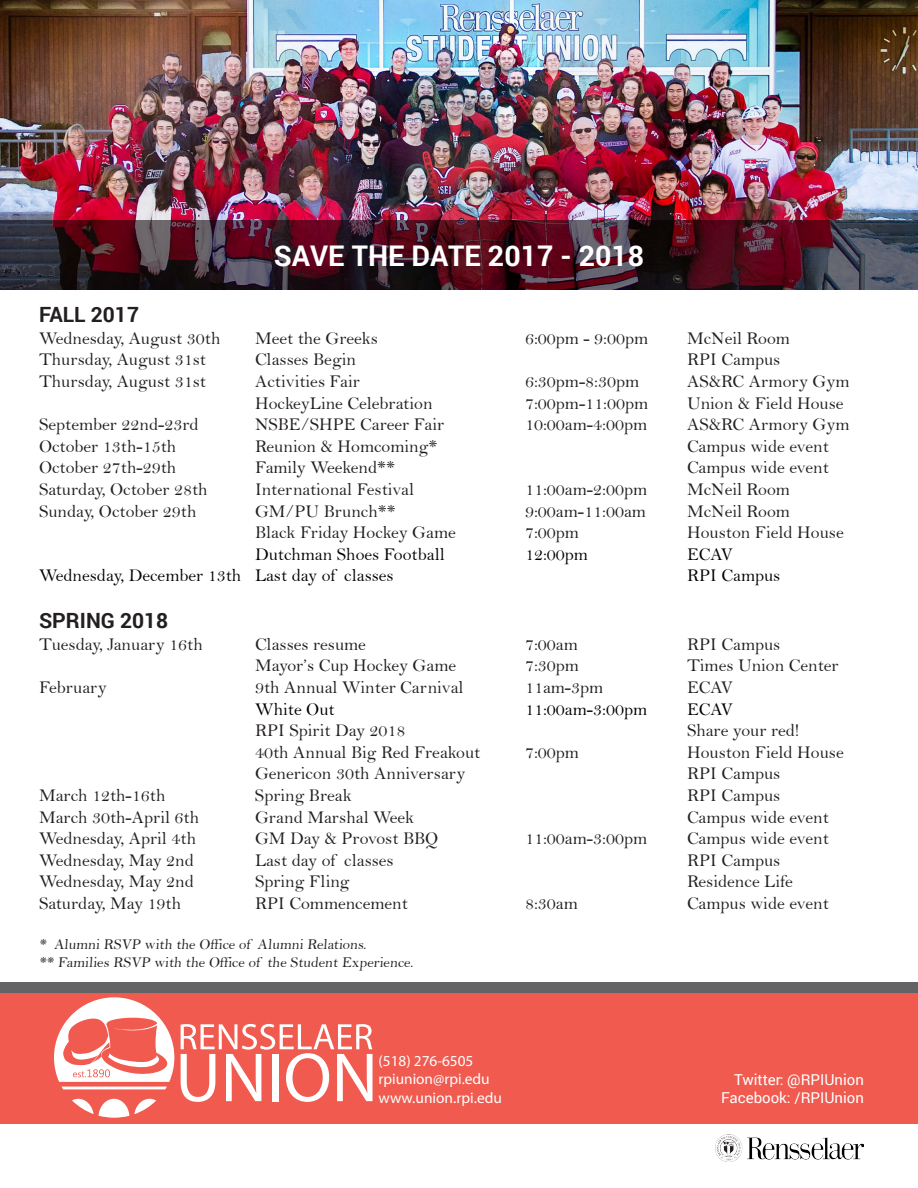
<style>
.page{position:relative;width:918px;height:1188px;background:#fff}
.page>*{position:absolute;margin:0;border:0;box-sizing:border-box;transform-origin:0 0}
.t1{font:700 28.5px "Roboto";color:#fff}
.t2{font:700 21px "Roboto";color:#231f20}
.t3{font:18px "Bell";color:#231f20}
.t4{font:18px "Bell";color:#040503}
.t5{font:18px "Bell";color:#000}
.t6{font:15.45px "Myriad Pro";color:#fff}
.t7{font:15.3px "Myriad Pro";color:#fff}
.t8{font:15px "Bell";color:#231f20}
.t9{font:15px "Roboto";color:#fff}
.s1{font-size:15.45px}
</style>
<div class="page">
<img style="left:0;top:0;width:918px;height:290px">
<div style="left:0;top:983px;width:918px;height:14px;background:#636366"></div>
<svg style="left:0;top:220px;width:918px;height:69px;background:#431e2b"></svg>
<div style="left:0;top:993px;width:918px;height:130px;background:#f05a4f"></div>
<svg style="left:181px;top:1024px;width:192px;height:78px"></svg>
<svg style="left:72px;top:1099px;width:84px;height:19px"></svg>
<svg style="left:54px;top:997px;width:120px;height:92px"></svg>
<img style="left:716px;top:1134px;width:148px;height:27px">
<p class="t1" style="left:274px;top:236px;width:372px">SAVE THE DATE 2017 - 2018</p>
<p class="t2" style="left:39px;top:300px;width:102px">FALL 2017</p>
<p class="t3" style="left:39px;top:327px;width:183px">Wednesday, August 30th</p>
<p class="t3" style="left:255px;top:327px;width:125px">Meet the Greeks</p>
<p class="t3" style="left:525px;top:327px;width:125px">6:00pm - 9:00pm</p>
<p class="t3" style="left:687px;top:327px;width:104px">McNeil Room</p>
<p class="t3" style="left:39px;top:349px;width:169px">Thursday, August 31st</p>
<p class="t3" style="left:255px;top:349px;width:103px">Classes Begin</p>
<p class="t3" style="left:687px;top:349px;width:95px">RPI Campus</p>
<p class="t3" style="left:39px;top:371px;width:169px">Thursday, August 31st</p>
<p class="t3" style="left:255px;top:371px;width:107px">Activities Fair</p>
<p class="t3" style="left:525px;top:371px;width:116px">6:30pm-8:30pm</p>
<p class="t3" style="left:687px;top:371px;width:164px">AS&amp;RC Armory Gym</p>
<p class="t3" style="left:255px;top:392px;width:179px">HockeyLine Celebration</p>
<p class="t3" style="left:525px;top:392px;width:125px">7:00pm-11:00pm</p>
<p class="t3" style="left:687px;top:392px;width:158px">Union &amp; Field House</p>
<p class="t3" style="left:39px;top:414px;width:161px">September 22nd-23rd</p>
<p class="t3" style="left:255px;top:414px;width:191px">NSBE/SHPE Career Fair</p>
<p class="t3" style="left:525px;top:414px;width:124px">10:00am-4:00pm</p>
<p class="t3" style="left:687px;top:414px;width:164px">AS&amp;RC Armory Gym</p>
<p class="t3" style="left:39px;top:435px;width:139px">October 13th-15th</p>
<p class="t3" style="left:255px;top:435px;width:184px">Reunion &amp; Homcoming*</p>
<p class="t3" style="left:687px;top:435px;width:143px">Campus wide event</p>
<p class="t3" style="left:39px;top:457px;width:139px">October 27th-29th</p>
<p class="t3" style="left:255px;top:457px;width:142px">Family Weekend**</p>
<p class="t3" style="left:687px;top:457px;width:143px">Campus wide event</p>
<p class="t3" style="left:39px;top:479px;width:170px">Saturday, October 28th</p>
<p class="t3" style="left:255px;top:479px;width:161px">International Festival</p>
<p class="t3" style="left:525px;top:479px;width:124px">11:00am-2:00pm</p>
<p class="t3" style="left:687px;top:479px;width:104px">McNeil Room</p>
<p class="t3" style="left:39px;top:500px;width:159px">Sunday, October 29th</p>
<p class="t3" style="left:255px;top:500px;width:142px">GM/PU Brunch**</p>
<p class="t3" style="left:525px;top:500px;width:122px">9:00am-11:00am</p>
<p class="t3" style="left:687px;top:500px;width:104px">McNeil Room</p>
<p class="t3" style="left:255px;top:522px;width:202px">Black Friday Hockey Game</p>
<p class="t3" style="left:525px;top:522px;width:55px">7:00pm</p>
<p class="t3" style="left:687px;top:522px;width:158px">Houston Field House</p>
<p class="t4" style="left:255px;top:543px;width:191px">Dutchman Shoes Football</p>
<p class="t4" style="left:525px;top:543px;width:64px">12:00pm</p>
<p class="t4" style="left:687px;top:543px;width:48px">ECAV</p>
<p class="t4" style="left:39px;top:565px;width:356px">Wednesday, December 13th Last day of classes</p>
<p class="t4" style="left:687px;top:565px;width:95px">RPI Campus</p>
<p class="t2" style="left:39px;top:606px;width:131px">SPRING 2018</p>
<p class="t3" style="left:39px;top:633px;width:165px">Tuesday, January 16th</p>
<p class="t3" style="left:255px;top:633px;width:113px">Classes resume</p>
<p class="t3" style="left:525px;top:633px;width:54px">7:00am</p>
<p class="t3" style="left:687px;top:633px;width:95px">RPI Campus</p>
<p class="t3" style="left:255px;top:655px;width:203px">Mayor’s Cup Hockey Game</p>
<p class="t3" style="left:525px;top:655px;width:55px">7:30pm</p>
<p class="t3" style="left:687px;top:655px;width:153px">Times Union Center</p>
<p class="t3" style="left:39px;top:677px;width:69px">February</p>
<p class="t3" style="left:255px;top:677px;width:210px">9th Annual Winter Carnival</p>
<p class="t3" style="left:525px;top:677px;width:80px">11am-3pm</p>
<p class="t3" style="left:687px;top:677px;width:48px">ECAV</p>
<p class="t5" style="left:255px;top:698px;width:81px">White Out</p>
<p class="t5" style="left:525px;top:698px;width:124px">11:00am-3:00pm</p>
<p class="t5" style="left:687px;top:698px;width:48px">ECAV</p>
<p class="t3" style="left:255px;top:720px;width:152px">RPI Spirit Day 2018</p>
<p class="t3" style="left:687px;top:720px;width:113px">Share your red!</p>
<p class="t3" style="left:255px;top:741px;width:227px">40th Annual Big Red Freakout</p>
<p class="t3" style="left:525px;top:741px;width:55px">7:00pm</p>
<p class="t3" style="left:687px;top:741px;width:158px">Houston Field House</p>
<p class="t3" style="left:255px;top:763px;width:212px">Genericon 30th Anniversary</p>
<p class="t3" style="left:687px;top:763px;width:95px">RPI Campus</p>
<p class="t3" style="left:39px;top:785px;width:128px">March 12th-16th</p>
<p class="t3" style="left:255px;top:785px;width:98px">Spring Break</p>
<p class="t3" style="left:687px;top:785px;width:95px">RPI Campus</p>
<p class="t3" style="left:39px;top:806px;width:162px">March 30th-April 6th</p>
<p class="t3" style="left:255px;top:806px;width:161px">Grand Marshal Week</p>
<p class="t3" style="left:687px;top:806px;width:143px">Campus wide event</p>
<p class="t3" style="left:39px;top:828px;width:159px">Wednesday, April 4th</p>
<p class="t3" style="left:255px;top:828px;width:185px">GM Day &amp; Provost BBQ</p>
<p class="t3" style="left:525px;top:828px;width:124px">11:00am-3:00pm</p>
<p class="t3" style="left:687px;top:828px;width:143px">Campus wide event</p>
<p class="t3" style="left:39px;top:849px;width:157px">Wednesday, May 2nd</p>
<p class="t3" style="left:255px;top:849px;width:140px">Last day of classes</p>
<p class="t3" style="left:687px;top:849px;width:95px">RPI Campus</p>
<p class="t3" style="left:39px;top:871px;width:157px">Wednesday, May 2nd</p>
<p class="t3" style="left:255px;top:871px;width:96px">Spring Fling</p>
<p class="t3" style="left:687px;top:871px;width:107px">Residence Life</p>
<p class="t3" style="left:39px;top:893px;width:144px">Saturday, May 19th</p>
<p class="t3" style="left:255px;top:893px;width:154px">RPI Commencement</p>
<p class="t3" style="left:525px;top:893px;width:54px">8:30am</p>
<p class="t3" style="left:687px;top:893px;width:143px">Campus wide event</p>
<p class="t8" style="left:39px;top:935px;width:331px">* Alumni RSVP with the Office of Alumni Relations.</p>
<p class="t8" style="left:39px;top:953px;width:377px">** Families RSVP with the Office of the Student Experience.</p>
<p class="t7" style="left:379px;top:1051px;width:96px">(518) 276-6505</p>
<p class="t7" style="left:379px;top:1070px;width:113px">rpiunion@rpi.<span class="s1">edu</span></p>
<p class="t6" style="left:379px;top:1088px;width:125px">www.union.rpi.edu</p>
<p class="t9" style="left:734px;top:1069px;width:132px">Twitter: @RPIUnion</p>
<p class="t9" style="left:721px;top:1087px;width:144px">Facebook: /RPIUnion</p>
</div>
